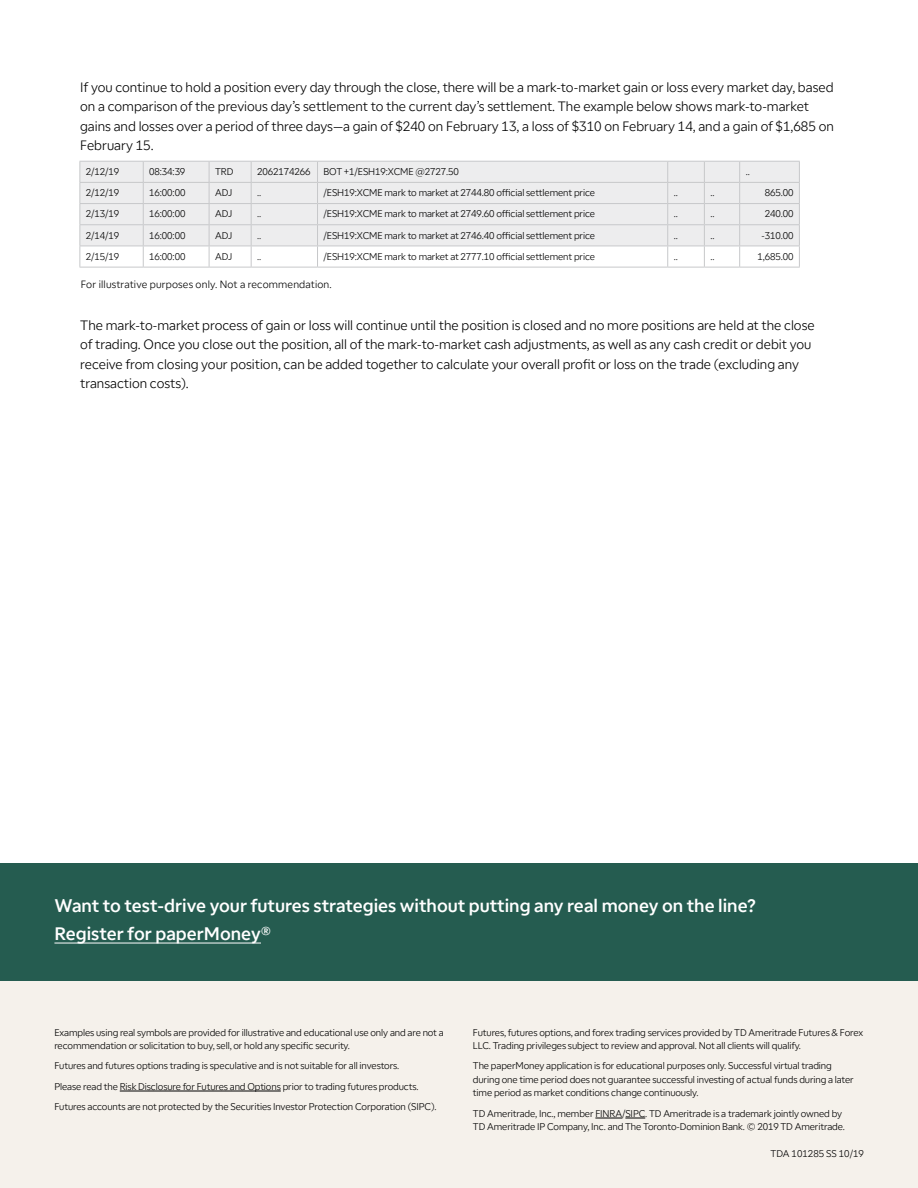
<style>
.page{position:relative;width:918px;height:1188px;background:#fff}
.page>*{position:absolute;margin:0;border:0;box-sizing:border-box;transform-origin:0 0}
.t1{font:18px/28.5px "TD Ameritrade Med";color:#fff}
.t2{font:13.5px/19.5px "TD Ameritrade Lt";color:#000}
.t3{font:10.5px "TD Ameritrade Lt";letter-spacing:.015em;color:#000}
.t4{font:9.75px/13.5px "TD Ameritrade Lt";letter-spacing:-.01em;color:#000}
</style>
<div class="page">
<div style="left:0;top:981px;width:918px;height:207px;background:#f5f1eb"></div>
<hr style="left:120px;top:1091px;width:161px;height:1px;background:#000">
<svg style="left:595px;top:1118px;width:50px;height:1px"></svg>
<div style="left:0;top:863px;width:918px;height:118px;background:#255c50"></div>
<hr style="left:54px;top:943px;width:207px;height:1px;background:#fff">
<hr style="left:80px;top:161px;width:63px;height:1px;background:#c7c8ca">
<hr style="left:143px;top:161px;width:66px;height:1px;background:#c7c8ca">
<hr style="left:209px;top:161px;width:42px;height:1px;background:#c7c8ca">
<hr style="left:251px;top:161px;width:67px;height:1px;background:#c7c8ca">
<hr style="left:318px;top:161px;width:350px;height:1px;background:#c7c8ca">
<hr style="left:668px;top:161px;width:36px;height:1px;background:#c7c8ca">
<hr style="left:704px;top:161px;width:36px;height:1px;background:#c7c8ca">
<hr style="left:740px;top:161px;width:60px;height:1px;background:#c7c8ca">
<svg style="left:80px;top:162px;width:720px;height:105px"></svg>
<hr style="left:80px;top:267px;width:63px;height:1px;background:#c7c8ca">
<hr style="left:143px;top:267px;width:66px;height:1px;background:#c7c8ca">
<hr style="left:209px;top:267px;width:42px;height:1px;background:#c7c8ca">
<hr style="left:251px;top:267px;width:67px;height:1px;background:#c7c8ca">
<hr style="left:318px;top:267px;width:350px;height:1px;background:#c7c8ca">
<hr style="left:668px;top:267px;width:36px;height:1px;background:#c7c8ca">
<hr style="left:704px;top:267px;width:36px;height:1px;background:#c7c8ca">
<hr style="left:740px;top:267px;width:60px;height:1px;background:#c7c8ca">
<p class="t2" style="left:80px;top:77px;width:755px">If you continue to hold a position every day through the close, there will be a mark-to-market gain or loss every market day, based on a comparison of the previous day’s settlement to the current day’s settlement. The example below shows mark-to-market gains and losses over a period of three days—a gain of $240 on February 13, a loss of $310 on February 14, and a gain of $1,685 on February 15.</p>
<p class="t4" style="left:86px;top:164px;width:35px">2/12/19</p>
<p class="t4" style="left:149px;top:164px;width:38px">08:34:39</p>
<p class="t4" style="left:215px;top:164px;width:20px">TRD</p>
<p class="t4" style="left:257px;top:164px;width:55px">2062174266</p>
<p class="t4" style="left:324px;top:164px;width:137px">BOT +1/ESH19:XCME @2727.50</p>
<p class="t4" style="left:746px;top:164px;width:6px">..</p>
<p class="t4" style="left:86px;top:186px;width:35px">2/12/19</p>
<p class="t4" style="left:149px;top:186px;width:38px">16:00:00</p>
<p class="t4" style="left:215px;top:186px;width:19px">ADJ</p>
<p class="t4" style="left:257px;top:186px;width:6px">..</p>
<p class="t4" style="left:324px;top:186px;width:273px">/ESH19:XCME mark to market at 2744.80 official settlement price</p>
<p class="t4" style="left:674px;top:186px;width:6px">..</p>
<p class="t4" style="left:710px;top:186px;width:6px">..</p>
<p class="t4" style="left:765px;top:186px;width:30px">865.00</p>
<p class="t4" style="left:86px;top:207px;width:35px">2/13/19</p>
<p class="t4" style="left:149px;top:207px;width:38px">16:00:00</p>
<p class="t4" style="left:215px;top:207px;width:19px">ADJ</p>
<p class="t4" style="left:257px;top:207px;width:6px">..</p>
<p class="t4" style="left:324px;top:207px;width:273px">/ESH19:XCME mark to market at 2749.60 official settlement price</p>
<p class="t4" style="left:674px;top:207px;width:6px">..</p>
<p class="t4" style="left:710px;top:207px;width:6px">..</p>
<p class="t4" style="left:765px;top:207px;width:30px">240.00</p>
<p class="t4" style="left:86px;top:228px;width:35px">2/14/19</p>
<p class="t4" style="left:149px;top:228px;width:38px">16:00:00</p>
<p class="t4" style="left:215px;top:228px;width:19px">ADJ</p>
<p class="t4" style="left:257px;top:228px;width:6px">..</p>
<p class="t4" style="left:324px;top:228px;width:273px">/ESH19:XCME mark to market at 2746.40 official settlement price</p>
<p class="t4" style="left:674px;top:228px;width:6px">..</p>
<p class="t4" style="left:710px;top:228px;width:6px">..</p>
<p class="t4" style="left:762px;top:228px;width:33px">-310.00</p>
<p class="t4" style="left:86px;top:249px;width:35px">2/15/19</p>
<p class="t4" style="left:149px;top:249px;width:38px">16:00:00</p>
<p class="t4" style="left:215px;top:249px;width:19px">ADJ</p>
<p class="t4" style="left:257px;top:249px;width:6px">..</p>
<p class="t4" style="left:324px;top:249px;width:273px">/ESH19:XCME mark to market at 2777.10 official settlement price</p>
<p class="t4" style="left:674px;top:249px;width:6px">..</p>
<p class="t4" style="left:710px;top:249px;width:6px">..</p>
<p class="t4" style="left:757px;top:249px;width:37px">1,685.00</p>
<p class="t3" style="left:81px;top:277px;width:253px">For illustrative purposes only. Not a recommendation.</p>
<p class="t2" style="left:80px;top:315px;width:736px">The mark-to-market process of gain or loss will continue until the position is closed and no more positions are held at the close of trading. Once you close out the position, all of the mark-to-market cash adjustments, as well as any cash credit or debit you receive from closing your position, can be added together to calculate your overall profit or loss on the trade (excluding any transaction costs).</p>
<h1 class="t1" style="left:54px;top:890px;width:703px">Want to test-drive your futures strategies without putting any real money on the line?<br>Register for paperMoney®</h1>
<p class="t4" style="left:54px;top:1025px;width:391px">Examples using real symbols are provided for illustrative and educational use only and are not a recommendation or solicitation to buy, sell, or hold any specific security.</p>
<p class="t4" style="left:54px;top:1055px;width:384px;line-height:20.2px">Futures and futures options trading is speculative and is not suitable for all investors.<br>Please read the Risk Disclosure for Futures and Options prior to trading futures products.<br>Futures accounts are not protected by the Securities Investor Protection Corporation (SIPC).</p>
<p class="t4" style="left:473px;top:1025px;width:392px">Futures, futures options, and forex trading services provided by TD Ameritrade Futures &amp; Forex<br>LLC. Trading privileges subject to review and approval. Not all clients will qualify.</p>
<p class="t4" style="left:473px;top:1059px;width:382px">The paperMoney application is for educational purposes only. Successful virtual trading during one time period does not guarantee successful investing of actual funds during a later time period as market conditions change continuously.</p>
<p class="t4" style="left:473px;top:1106px;width:374px">TD Ameritrade, Inc., member FINRA/SIPC. TD Ameritrade is a trademark jointly owned by<br>TD Ameritrade IP Company, Inc. and The Toronto-Dominion Bank. © 2019 TD Ameritrade.</p>
<p class="t4" style="left:771px;top:1146px;width:95px">TDA 101285 SS 10/19</p>
</div>
